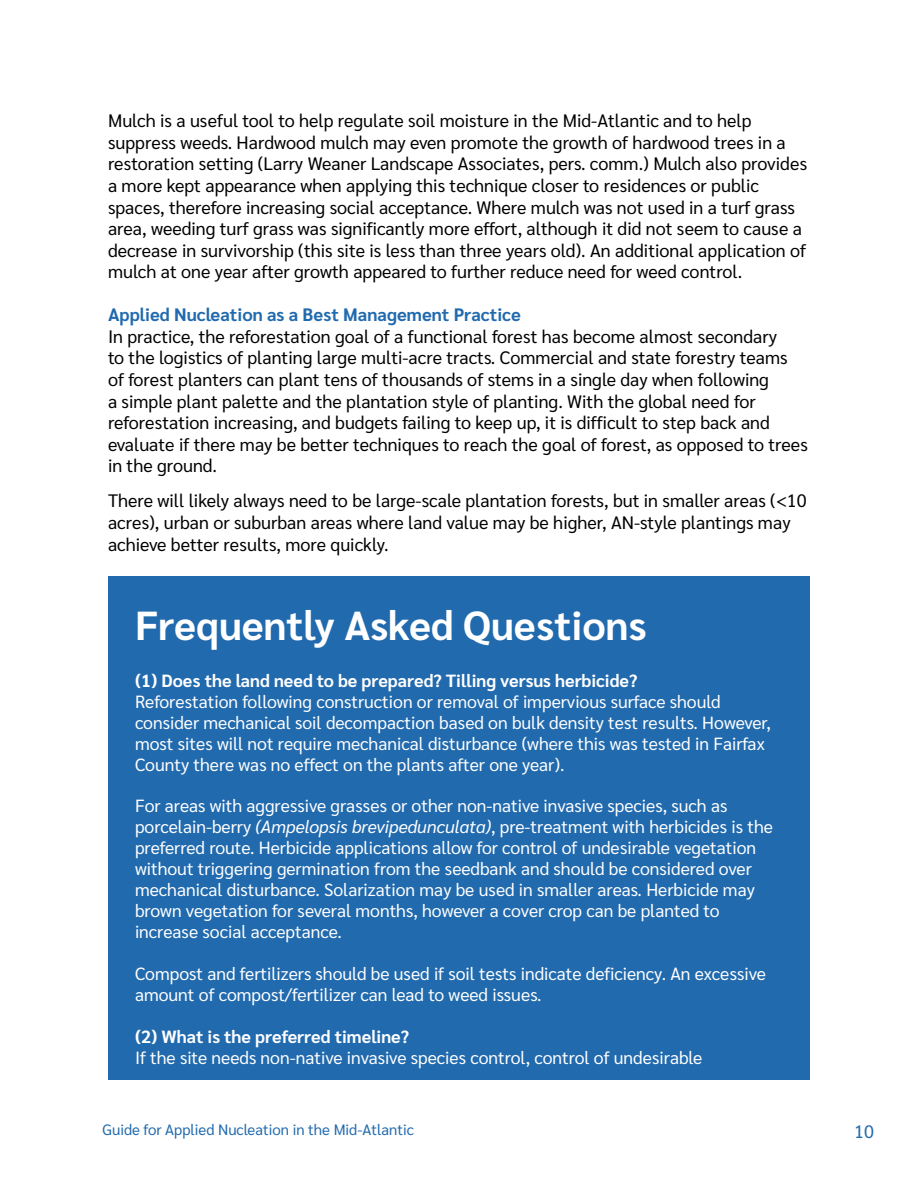
<style>
.page{position:relative;width:918px;height:1188px;background:#fff}
.page>*{position:absolute;margin:0;border:0;box-sizing:border-box;transform-origin:0 0}
.Section_Heading{font:700 40.5px "Sarabun";color:#fff}
.Paragraph_text{font:18px/21.6px "Sarabun";color:#000}
.Paragraph_Heading{font:700 18px "Sarabun";color:#216aae}
.t1{font:18px "Sarabun";color:#216aae}
.Paragraph_text-2{font:17.7px/21px "Sarabun";color:#fff}
.Paragraph_text-3{font:700 17.7px "Sarabun";color:#fff}
.t2{font:15px "Sarabun";color:#216aae}
.s1{font-style:italic}
</style>
<div class="page">
<div style="left:108px;top:577px;width:702px;height:503px;background:#216aae"></div>
<p class="Paragraph_text" style="left:108px;top:110px;width:701px">Mulch is a useful tool to help regulate soil moisture in the Mid-Atlantic and to help suppress weeds. Hardwood mulch may even promote the growth of hardwood trees in a restoration setting (Larry Weaner Landscape Associates, pers. comm.) Mulch also provides a more kept appearance when applying this technique closer to residences or public spaces, therefore increasing social acceptance. Where mulch was not used in a turf grass area, weeding turf grass was significantly more effort, although it did not seem to cause a decrease in survivorship (this site is less than three years old). An additional application of mulch at one year after growth appeared to further reduce need for weed control.</p>
<p class="Paragraph_Heading" style="left:108px;top:304px;width:414px">Applied Nucleation as a Best Management Practice</p>
<p class="Paragraph_text" style="left:108px;top:326px;width:702px">In practice, the reforestation goal of a functional forest has become almost secondary<br>to the logistics of planting large multi-acre tracts. Commercial and state forestry teams of forest planters can plant tens of thousands of stems in a single day when following<br>a simple plant palette and the plantation style of planting. With the global need for reforestation increasing, and budgets failing to keep up, it is difficult to step back and evaluate if there may be better techniques to reach the goal of forest, as opposed to trees in the ground.</p>
<p class="Paragraph_text" style="left:108px;top:490px;width:700px">There will likely always need to be large-scale plantation forests, but in smaller areas (&lt;10 acres), urban or suburban areas where land value may be higher, AN-style plantings may achieve better results, more quickly.</p>
<p class="Section_Heading" style="left:135px;top:603px;width:513px">Frequently Asked Questions</p>
<p class="Paragraph_text-3" style="left:135px;top:671px;width:504px">(1) Does the land need to be prepared? Tilling versus herbicide?</p>
<p class="Paragraph_text-2" style="left:135px;top:692px;width:638px">Reforestation following construction or removal of impervious surface should consider mechanical soil decompaction based on bulk density test results. However, most sites will not require mechanical disturbance (where this was tested in Fairfax County there was no effect on the plants after one year).</p>
<p class="Paragraph_text-2" style="left:135px;top:796px;width:639px">For areas with aggressive grasses or other non-native invasive species, such as porcelain-berry <span class="s1">(Ampelopsis brevipedunculata)</span>, pre-treatment with herbicides is the preferred route. Herbicide applications allow for control of undesirable vegetation without triggering germination from the seedbank and should be considered over mechanical disturbance. Solarization may be used in smaller areas. Herbicide may brown vegetation for several months, however a cover crop can be planted to increase social acceptance.</p>
<p class="Paragraph_text-2" style="left:135px;top:963px;width:632px">Compost and fertilizers should be used if soil tests indicate deficiency. An excessive amount of compost/fertilizer can lead to weed issues.</p>
<p class="Paragraph_text-3" style="left:135px;top:1026px;width:276px">(2) What is the preferred timeline?</p>
<p class="Paragraph_text-2" style="left:135px;top:1047px;width:569px">If the site needs non-native invasive species control, control of undesirable</p>
<p class="t2" style="left:103px;top:1121px;width:313px">Guide for Applied Nucleation in the Mid-Atlantic</p>
<p class="t1" style="left:854px;top:1121px;width:21px">10</p>
</div>
